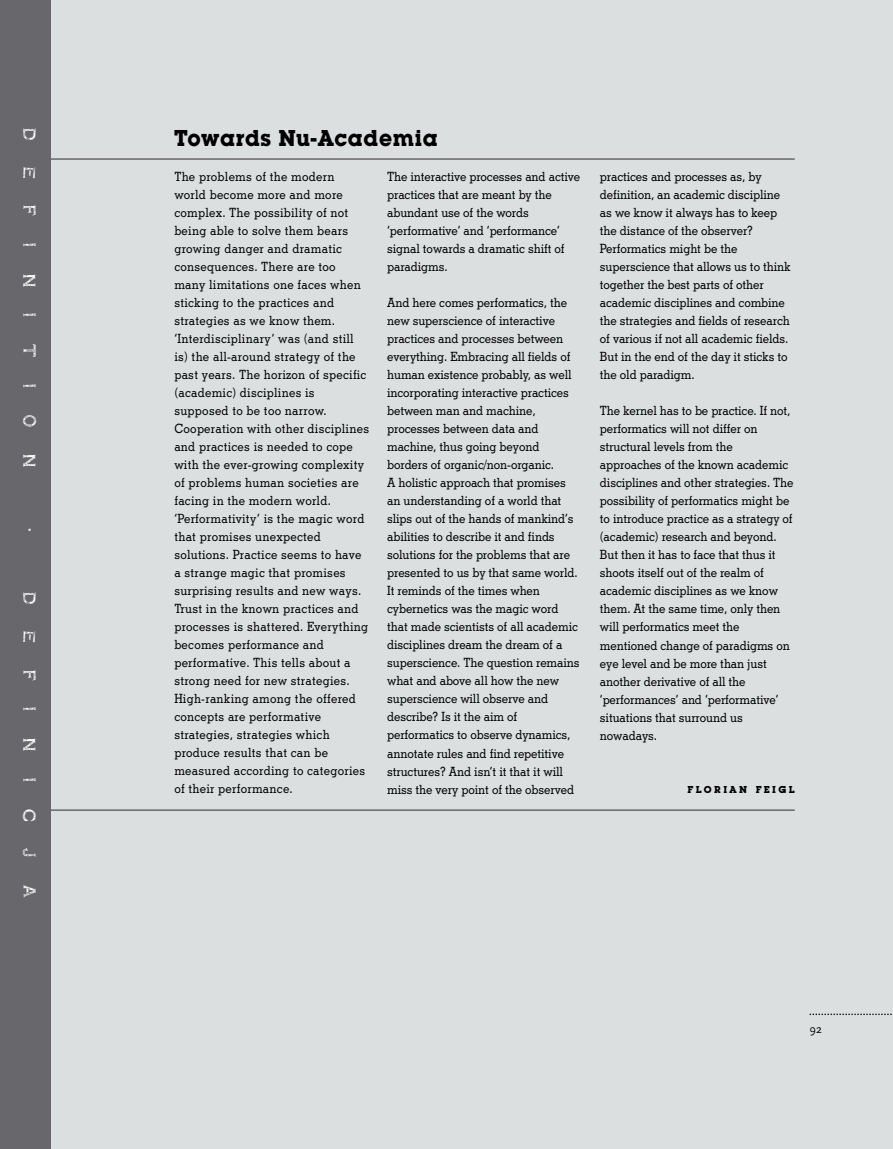
<style>
.page{position:relative;width:893px;height:1149px;background:#fff}
.page>*{position:absolute;margin:0;border:0;box-sizing:border-box;transform-origin:0 0}
.t1{font:700 24px "Lubalin Graph Itc T";letter-spacing:.03em;color:#000;scale:.95 1}
.t2{font:18px "Shnixgun";color:#fff}
.t3{font:500 12.75px/18px "Stymie BT";letter-spacing:-.01em;color:#000;scale:.92 1}
.t4{font:500 12.75px/18px "Stymie BT";letter-spacing:.02em;color:#000;scale:.92 1}
.t5{font:12px "Scala Sans";color:#000}
.t6{font:700 10.5px "Lubalin Graph Itc T";letter-spacing:.23em;color:#000}
</style>
<div class="page">
<div style="left:0;top:0;width:893px;height:1148px;background:#dcdfe0"></div>
<svg style="left:809px;top:1013px;width:83px;height:1px"></svg>
<div style="left:0;top:0;width:51px;height:1148px;background:#68676c"></div>
<hr style="left:892px;top:128px;width:1px;height:81px;background:#000">
<hr style="left:892px;top:209px;width:1px;height:81px;background:#68676c">
<hr style="left:892px;top:289px;width:1px;height:81px;background:#97979b">
<hr style="left:892px;top:370px;width:1px;height:81px;background:#c3c5c7">
<hr style="left:44px;top:158px;width:751px;height:2px;background:#68676c">
<hr style="left:44px;top:809px;width:751px;height:1px;background:#68676c">
<h2 class="t2" style="left:41px;top:128px;width:14px;rotate:90deg">D</h2>
<h2 class="t2" style="left:41px;top:167px;width:13px;rotate:90deg">E</h2>
<h2 class="t2" style="left:41px;top:205px;width:12px;rotate:90deg">F</h2>
<h2 class="t2" style="left:41px;top:243px;width:5px;rotate:90deg">I</h2>
<h2 class="t2" style="left:41px;top:274px;width:14px;rotate:90deg">N</h2>
<h2 class="t2" style="left:41px;top:313px;width:5px;rotate:90deg">I</h2>
<h2 class="t2" style="left:41px;top:344px;width:14px;rotate:90deg">T</h2>
<h2 class="t2" style="left:41px;top:384px;width:5px;rotate:90deg">I</h2>
<h2 class="t2" style="left:41px;top:415px;width:13px;rotate:90deg">O</h2>
<h2 class="t2" style="left:41px;top:453px;width:14px;rotate:90deg">N</h2>
<h2 class="t2" style="left:41px;top:527px;width:5px;rotate:90deg">·</h2>
<h2 class="t2" style="left:41px;top:592px;width:14px;rotate:90deg">D</h2>
<h2 class="t2" style="left:41px;top:631px;width:13px;rotate:90deg">E</h2>
<h2 class="t2" style="left:41px;top:669px;width:12px;rotate:90deg">F</h2>
<h2 class="t2" style="left:41px;top:707px;width:5px;rotate:90deg">I</h2>
<h2 class="t2" style="left:41px;top:738px;width:14px;rotate:90deg">N</h2>
<h2 class="t2" style="left:41px;top:777px;width:5px;rotate:90deg">I</h2>
<h2 class="t2" style="left:41px;top:808px;width:14px;rotate:90deg">C</h2>
<h2 class="t2" style="left:41px;top:848px;width:11px;rotate:90deg">J</h2>
<h2 class="t2" style="left:41px;top:884px;width:14px;rotate:90deg">A</h2>
<h1 class="t1" style="left:174px;top:123px;width:279px">Towards Nu-Academia</h1>
<p class="t4" style="left:174px;top:167px;width:213px">The problems of the modern world become more and more complex. The possibility of not being able to solve them bears growing danger and dramatic consequences. There are too many limitations one faces when sticking to the practices and strategies as we know them. ‘Interdisciplinary’ was (and still is) the all-around strategy of the past years. The horizon of specific (academic) disciplines is supposed to be too narrow.<br>Cooperation with other disciplines and practices is needed to cope with the ever-growing complexity of problems human societies are facing in the modern world. ‘Performativity’ is the magic word that promises unexpected solutions. Practice seems to have a strange magic that promises surprising results and new ways.<br>Trust in the known practices and processes is shattered. Everything becomes performance and performative. This tells about a strong need for new strategies.<br>High-ranking among the offered concepts are performative strategies, strategies which produce results that can be measured according to categories of their performance.</p>
<p class="t3" style="left:387px;top:167px;width:211px">The interactive processes and active practices that are meant by the abundant use of the words ‘performative’ and ‘performance’ signal towards a dramatic shift of paradigms.</p>
<p class="t3" style="left:387px;top:293px;width:211px">And here comes performatics, the new superscience of interactive practices and processes between everything. Embracing all fields of human existence probably, as well incorporating interactive practices between man and machine, processes between data and machine, thus going beyond borders of organic/non-organic.<br>A holistic approach that promises an understanding of a world that slips out of the hands of mankind’s abilities to describe it and finds solutions for the problems that are presented to us by that same world.<br>It reminds of the times when cybernetics was the magic word that made scientists of all academic disciplines dream the dream of a superscience. The question remains what and above all how the new superscience will observe and describe? Is it the aim of performatics to observe dynamics, annotate rules and find repetitive structures? And isn’t it that it will miss the very point of the observed</p>
<p class="t3" style="left:600px;top:167px;width:209px">practices and processes as, by definition, an academic discipline as we know it always has to keep the distance of the observer?<br>Performatics might be the superscience that allows us to think together the best parts of other academic disciplines and combine the strategies and fields of research of various if not all academic fields.<br>But in the end of the day it sticks to the old paradigm.</p>
<p class="t3" style="left:600px;top:401px;width:212px">The kernel has to be practice. If not, performatics will not differ on structural levels from the approaches of the known academic disciplines and other strategies. The possibility of performatics might be to introduce practice as a strategy of (academic) research and beyond.<br>But then it has to face that thus it shoots itself out of the realm of academic disciplines as we know them. At the same time, only then will performatics meet the mentioned change of paradigms on eye level and be more than just another derivative of all the ‘performances’ and ‘performative’ situations that surround us nowadays.</p>
<p class="t6" style="left:687px;top:783px;width:109px">FLORIAN FEIGL</p>
<p class="t5" style="left:809px;top:1021px;width:14px">92</p>
</div>
